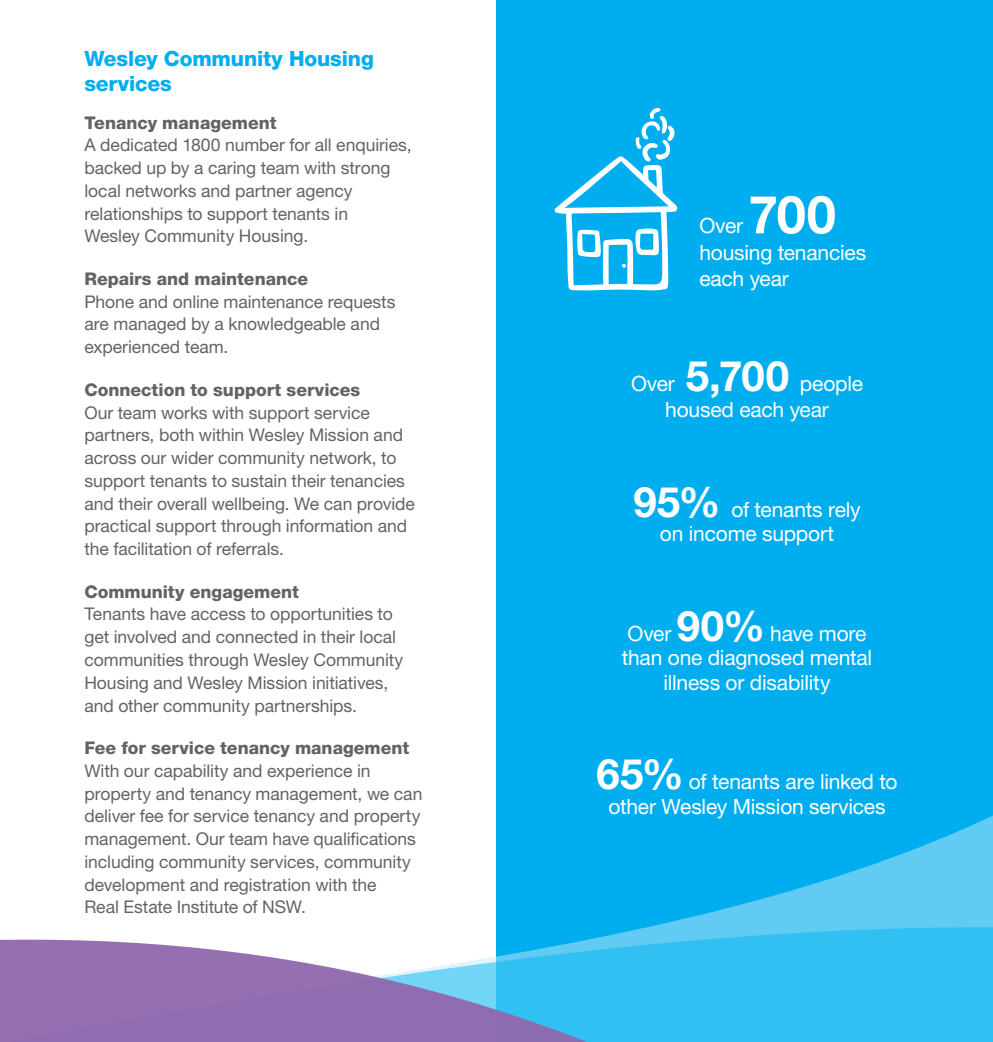
<style>
.page{position:relative;width:993px;height:1042px;background:#fff}
.page>*{position:absolute;margin:0;border:0;box-sizing:border-box;transform-origin:0 0}
.t1{font:52.5px "Helvetica Neue LT 75 Bd";color:#fff}
.t2{font:21px/24.5px "Helvetica Neue LT 55 Rm";letter-spacing:-.01em;color:#fff;text-align:center}
.t3{font:21px/24.5px "Helvetica Neue LT 85 Hv";letter-spacing:-.01em;color:#00aeef}
.t4{font:17.5px/22.8px "Helvetica Neue LT 55 Rm";letter-spacing:-.005em;color:#636366}
.t5{font:17.5px "Helvetica Neue LT 85 Hv";color:#636366}
.s1{font-family:"Helvetica Neue LT 75 Bd";font-size:42px}
</style>
<div class="page">
<div style="left:496px;top:0;width:496px;height:1042px;background:#00aeef"></div>
<svg style="left:554px;top:108px;width:123px;height:183px"></svg>
<svg style="left:658px;top:816px;width:334px;height:109px"></svg>
<svg style="left:597px;top:925px;width:395px;height:13px;background:#48c4f2"></svg>
<svg style="left:0;top:938px;width:992px;height:104px;background:#6ba4d8"></svg>
<p class="t3" style="left:84px;top:47px;width:291px">Wesley Community Housing services</p>
<p class="t5" style="left:84px;top:112px;width:193px">Tenancy management</p>
<p class="t4" style="left:84px;top:133px;width:329px">A dedicated 1800 number for all enquiries, backed up by a caring team with strong local networks and partner agency relationships to support tenants in<br>Wesley Community Housing.</p>
<p class="t5" style="left:84px;top:268px;width:225px">Repairs and maintenance</p>
<p class="t4" style="left:84px;top:290px;width:312px">Phone and online maintenance requests are managed by a knowledgeable and experienced team.</p>
<p class="t5" style="left:84px;top:379px;width:277px">Connection to support services</p>
<p class="t4" style="left:84px;top:400px;width:332px">Our team works with support service partners, both within Wesley Mission and across our wider community network, to support tenants to sustain their tenancies and their overall wellbeing. We can provide practical support through information and the facilitation of referrals.</p>
<p class="t5" style="left:84px;top:581px;width:216px">Community engagement</p>
<p class="t4" style="left:84px;top:602px;width:320px">Tenants have access to opportunities to get involved and connected in their local communities through Wesley Community Housing and Wesley Mission initiatives, and other community partnerships.</p>
<p class="t5" style="left:84px;top:737px;width:326px">Fee for service tenancy management</p>
<p class="t4" style="left:84px;top:759px;width:339px">With our capability and experience in property and tenancy management, we can deliver fee for service tenancy and property management. Our team have qualifications including community services, community development and registration with the<br>Real Estate Institute of NSW.</p>
<h1 class="t1" style="left:748px;top:181px;width:89px">700</h1>
<p class="t2" style="left:699px;top:238px;width:168px;line-height:26.2px;text-align:left">housing tenancies each year</p>
<p class="t2" style="left:699px;top:213px;width:45px">Over</p>
<p class="t2" style="left:631px;top:370px;width:233px;line-height:26.2px">Over <span class="s1">5,700</span> people housed each year</p>
<p class="t2" style="left:633px;top:496px;width:229px"><span class="s1">95%</span> of tenants rely on income support</p>
<p class="t2" style="left:621px;top:620px;width:252px">Over <span class="s1">90%</span> have more than one diagnosed mental illness or disability</p>
<p class="t2" style="left:596px;top:769px;width:302px"><span class="s1">65%</span> of tenants are linked to other Wesley Mission services</p>
</div>
